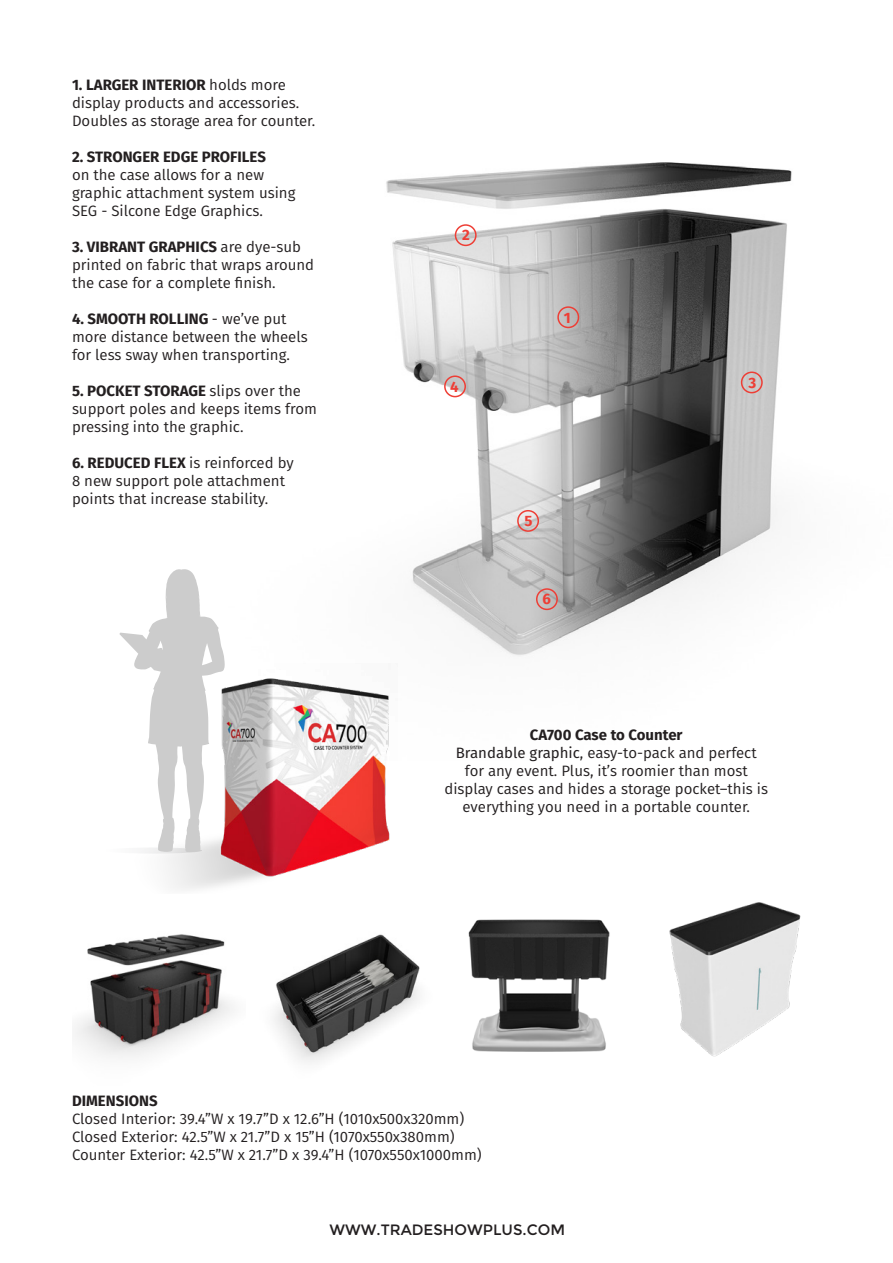
<style>
.page{position:relative;width:893px;height:1263px;background:#fff}
.page>*{position:absolute;margin:0;border:0;box-sizing:border-box;transform-origin:0 0}
.t1{font:15px/18px "Fira Sans";color:#231f20}
.t2{font:700 15px "Fira Sans";color:#231f20}
.t3{font:15px "Montserrat";color:#231f20}
.t4{font:700 15px "Fira Sans";color:#ee3e35}
.s1{font-weight:700}
.s2{font-style:inherit}
</style>
<div class="page">
<img style="left:386px;top:162px;width:406px;height:494px">
<div style="left:455px;top:224px;width:22px;height:22px;border:2px solid #ee3e35;border-radius:50%"></div>
<div style="left:741px;top:371px;width:22px;height:22px;border:2px solid #ee3e35;border-radius:50%"></div>
<div style="left:536px;top:588px;width:22px;height:22px;border:2px solid #ee3e35;border-radius:50%"></div>
<div style="left:444px;top:375px;width:22px;height:22px;border:2px solid #ee3e35;border-radius:50%"></div>
<div style="left:557px;top:306px;width:22px;height:22px;border:2px solid #ee3e35;border-radius:50%"></div>
<div style="left:517px;top:510px;width:22px;height:22px;border:2px solid #ee3e35;border-radius:50%"></div>
<img style="left:75px;top:934px;width:158px;height:124px">
<img style="left:274px;top:934px;width:146px;height:129px">
<img style="left:468px;top:919px;width:142px;height:133px">
<img style="left:669px;top:902px;width:132px;height:155px">
<img style="left:166px;top:678px;width:224px;height:212px">
<svg style="left:105px;top:847px;width:97px;height:7px"></svg>
<svg style="left:119px;top:569px;width:106px;height:283px"></svg>
<p class="t1" style="left:72px;top:75px;width:245px"><span class="s1">1. LARGER INTERIOR</span> holds more display products and accessories.<br>Doubles as storage area for counter.</p>
<p class="t1" style="left:72px;top:147px;width:225px"><span class="s1">2. STRONGER EDGE PROFILES<br></span>on the case allows for a new graphic attachment system using<br>SEG - Silcone Edge Graphics.</p>
<p class="t1" style="left:72px;top:237px;width:244px"><span class="s1">3. VIBRANT GRAPHICS</span> are dye-sub printed on fabric that wraps around the case for a complete finish.</p>
<p class="t1" style="left:72px;top:309px;width:237px"><span class="s1">4. SMOOTH ROLLING</span> - we’ve put more distance between the wheels for less sway when transporting.</p>
<p class="t1" style="left:72px;top:381px;width:246px"><span class="s1">5. POCKET STORAGE</span> slips over the support poles and keeps items from pressing into the graphic.</p>
<p class="t1" style="left:72px;top:453px;width:223px"><span class="s1">6. REDUCED FLEX</span> is reinforced by<br>8 new support pole attachment points that increase stability.</p>
<p class="t4" style="left:462px;top:223px;width:9px">2</p>
<p class="t4" style="left:450px;top:374px;width:10px">4</p>
<p class="t4" style="left:564px;top:305px;width:8px">1</p>
<p class="t4" style="left:524px;top:508px;width:10px">5</p>
<p class="t4" style="left:542px;top:586px;width:10px">6</p>
<p class="t4" style="left:748px;top:370px;width:9px">3</p>
<p class="t2" style="left:530px;top:722px;width:154px">CA700 Case to Counter</p>
<p class="t1" style="left:444px;top:743px;width:325px;text-align:center"><span class="s2">Brandable graphic</span>, easy-to-pack and perfect for any event. Plus, it’s roomier than most display cases and hides a storage pocket–this is everything you need in a portable counter.</p>
<p class="t2" style="left:72px;top:1088px;width:87px">DIMENSIONS</p>
<p class="t1" style="left:72px;top:1109px;width:394px">Closed Interior: 39.4”W x 19.7”D x 12.6”H (1010x500x320mm)</p>
<p class="t1" style="left:72px;top:1127px;width:384px">Closed Exterior: 42.5”W x 21.7”D x 15”H (1070x550x380mm)</p>
<p class="t1" style="left:72px;top:1145px;width:411px">Counter Exterior: 42.5”W x 21.7”D x 39.4”H (1070x550x1000mm)</p>
<p class="t3" style="left:329px;top:1221px;width:237px">WWW.TRADESHOWPLUS.COM</p>
</div>
